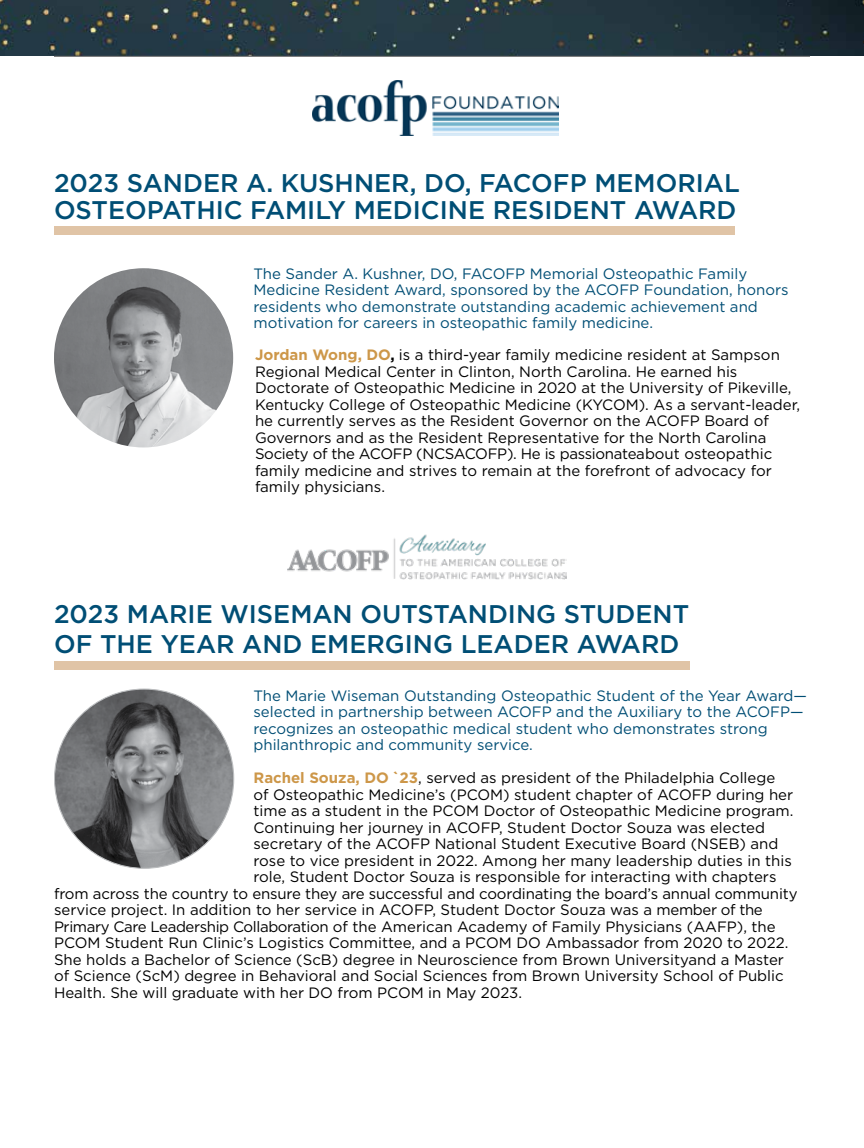
<style>
.page{position:relative;width:864px;height:1148px;background:#fff}
.page>*{position:absolute;margin:0;border:0;box-sizing:border-box;transform-origin:0 0}
.t1{font:500 25.5px/27px "Gotham";color:#004e75}
.t2{font:15px/16.5px "Gotham";color:#000}
.t3{font:15px/16.5px "Gotham";color:#004e75}
.t4{font:15px "Gotham";letter-spacing:-.02em;color:#000}
.s1{font-weight:700;color:#cd9749}
.s2{font-weight:700}
</style>
<div class="page">
<img style="left:54px;top:268px;width:179px;height:179px;border-radius:90px">
<img style="left:55px;top:689px;width:179px;height:179px;border-radius:90px">
<div style="left:54px;top:227px;width:680px;height:8px;background:#e0c4a6"></div>
<div style="left:54px;top:661px;width:635px;height:8px;background:#e0c4a6"></div>
<img style="left:312px;top:81px;width:246px;height:55px">
<img style="left:287px;top:534px;width:280px;height:46px">
<img style="left:0;top:0;width:397px;height:56px">
<img style="left:397px;top:0;width:467px;height:56px">
<hr style="left:54px;top:56px;width:756px;height:1px;background:#58595b">
<h1 class="t1" style="left:54px;top:169px;width:687px">2023 SANDER A. KUSHNER, DO, FACOFP MEMORIAL<br>OSTEOPATHIC FAMILY MEDICINE RESIDENT AWARD</h1>
<p class="t3" style="left:254px;top:265px;width:537px">The Sander A. Kushner, DO, FACOFP Memorial Osteopathic Family Medicine Resident Award, sponsored by the ACOFP Foundation, honors residents who demonstrate outstanding academic achievement and motivation for careers in osteopathic family medicine.</p>
<p class="t2" style="left:255px;top:346px;width:547px"><span class="s1">Jordan Wong, DO</span><span class="s2">,</span> is a third-year family medicine resident at Sampson Regional Medical Center in Clinton, North Carolina. He earned his Doctorate of Osteopathic Medicine in 2020 at the University of Pikeville, Kentucky College of Osteopathic Medicine (KYCOM). As a servant-leader, he currently serves as the Resident Governor on the ACOFP Board of Governors and as the Resident Representative for the North Carolina Society of the ACOFP (NCSACOFP). He is passionateabout osteopathic family medicine and strives to remain at the forefront of advocacy for family physicians.</p>
<h1 class="t1" style="left:54px;top:598px;width:637px;line-height:30px">2023 MARIE WISEMAN OUTSTANDING STUDENT<br>OF THE YEAR AND EMERGING LEADER AWARD</h1>
<p class="t3" style="left:254px;top:686px;width:555px">The Marie Wiseman Outstanding Osteopathic Student of the Year Award— selected in partnership between ACOFP and the Auxiliary to the ACOFP— recognizes an osteopathic medical student who demonstrates strong philanthropic and community service.</p>
<p class="t2" style="left:254px;top:769px;width:523px"><span class="s1">Rachel Souza, DO `23</span>, served as president of the Philadelphia College</p>
<p class="t2" style="left:254px;top:785px;width:541px">of Osteopathic Medicine’s (PCOM) student chapter of ACOFP during her</p>
<p class="t2" style="left:254px;top:802px;width:541px">time as a student in the PCOM Doctor of Osteopathic Medicine program.</p>
<p class="t2" style="left:254px;top:818px;width:513px">Continuing her journey in ACOFP, Student Doctor Souza was elected</p>
<p class="t2" style="left:254px;top:835px;width:526px">secretary of the ACOFP National Student Executive Board (NSEB) and</p>
<p class="t2" style="left:254px;top:851px;width:540px">rose to vice president in 2022. Among her many leadership duties in this</p>
<p class="t2" style="left:254px;top:868px;width:525px">role, Student Doctor Souza is responsible for interacting with chapters</p>
<p class="t2" style="left:54px;top:884px;width:745px">from across the country to ensure they are successful and coordinating the board’s annual community</p>
<p class="t2" style="left:54px;top:901px;width:710px">service project. In addition to her service in ACOFP, Student Doctor Souza was a member of the</p>
<p class="t4" style="left:54px;top:916px;width:723px">Primary Care Leadership Collaboration of the American Academy of Family Physicians (AAFP), the</p>
<p class="t2" style="left:54px;top:934px;width:736px">PCOM Student Run Clinic’s Logistics Committee, and a PCOM DO Ambassador from 2020 to 2022.</p>
<p class="t2" style="left:54px;top:950px;width:731px">She holds a Bachelor of Science (ScB) degree in Neuroscience from Brown Universityand a Master</p>
<p class="t2" style="left:54px;top:967px;width:731px">of Science (ScM) degree in Behavioral and Social Sciences from Brown University School of Public</p>
<p class="t2" style="left:54px;top:983px;width:470px">Health. She will graduate with her DO from PCOM in May 2023.</p>
</div>
